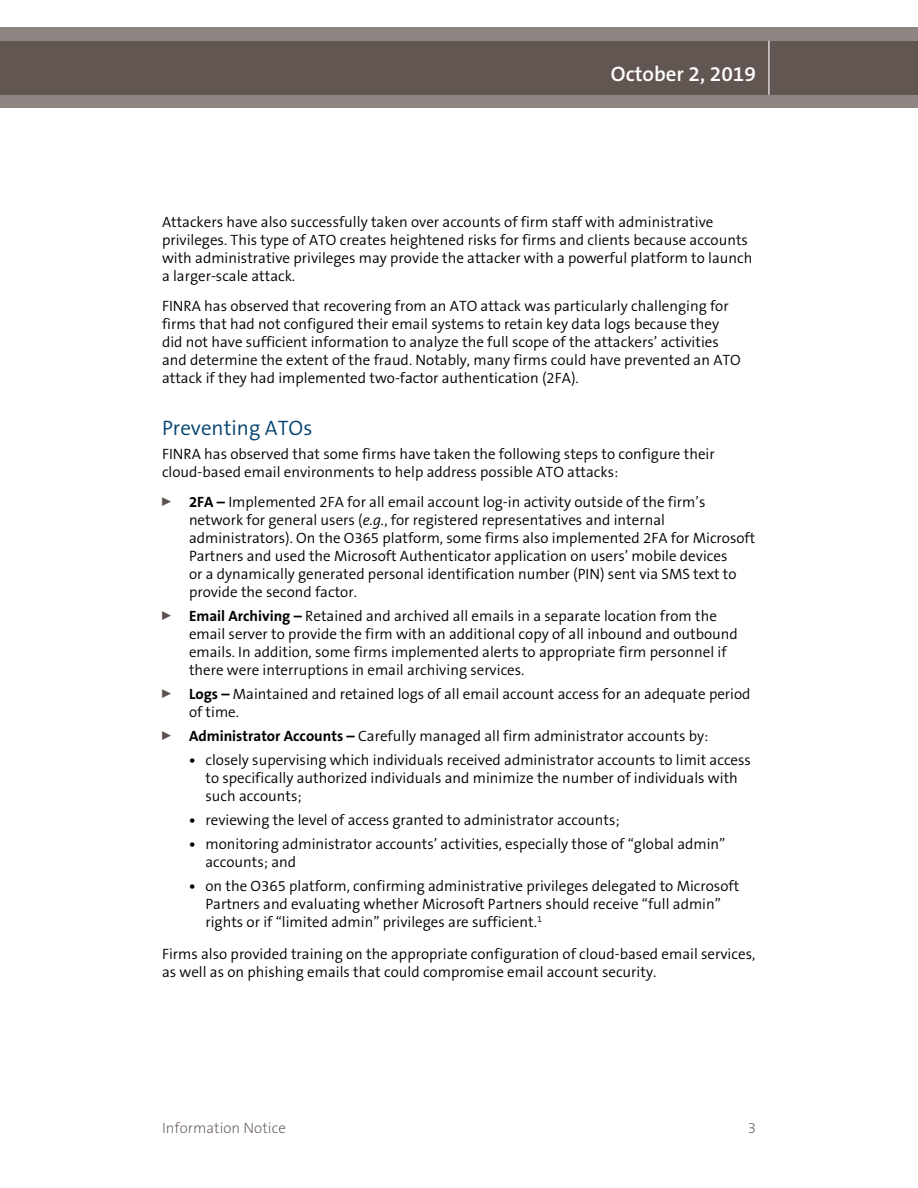
<style>
.page{position:relative;width:918px;height:1188px;background:#fff}
.page>*{position:absolute;margin:0;border:0;box-sizing:border-box;transform-origin:0 0}
.text_head{font:300 21px "The Sans B4";color:#004270}
.t1{font:600 21px "The Sans B6";color:#fff}
.text{font:300 15px/18px "The Sans B4";color:#000}
.t2{font:200 15px "The Sans B2";color:#5e514e}
.s1{font-family:"The Sans B7";font-weight:700}
.s2{font-style:italic}
</style>
<div class="page">
<svg style="left:0;top:27px;width:918px;height:81px;background:#706563"></svg>
<hr style="left:768px;top:41px;width:2px;height:54px;background:#fff">
<h1 class="t1" style="left:611px;top:62px;width:147px">October 2, 2019</h1>
<p class="text" style="left:162px;top:213px;width:592px">Attackers have also successfully taken over accounts of firm staff with administrative privileges. This type of ATO creates heightened risks for firms and clients because accounts with administrative privileges may provide the attacker with a powerful platform to launch a larger-scale attack.</p>
<p class="text" style="left:162px;top:297px;width:580px">FINRA has observed that recovering from an ATO attack was particularly challenging for firms that had not configured their email systems to retain key data logs because they did not have sufficient information to analyze the full scope of the attackers’ activities and determine the extent of the fraud. Notably, many firms could have prevented an ATO attack if they had implemented two-factor authentication (2FA).</p>
<p class="text_head" style="left:162px;top:417px;width:152px">Preventing ATOs</p>
<p class="text" style="left:162px;top:446px;width:554px">FINRA has observed that some firms have taken the following steps to configure their cloud-based email environments to help address possible ATO attacks:</p>
<p class="text" style="left:189px;top:494px;width:568px;text-indent:-27px"><sup>0</sup> <span class="s1">2FA –</span> Implemented 2FA for all email account log-in activity outside of the firm’s network for general users (<span class="s2">e.g.</span>, for registered representatives and internal administrators). On the O365 platform, some firms also implemented 2FA for Microsoft Partners and used the Microsoft Authenticator application on users’ mobile devices<br>or a dynamically generated personal identification number (PIN) sent via SMS text to provide the second factor.</p>
<p class="text" style="left:189px;top:608px;width:550px;text-indent:-27px"><sup>0</sup> <span class="s1">Email Archiving –</span> Retained and archived all emails in a separate location from the email server to provide the firm with an additional copy of all inbound and outbound emails. In addition, some firms implemented alerts to appropriate firm personnel if there were interruptions in email archiving services.</p>
<p class="text" style="left:189px;top:686px;width:563px;text-indent:-27px"><sup>0</sup> <span class="s1">Logs –</span> Maintained and retained logs of all email account access for an adequate period of time.</p>
<p class="text" style="left:162px;top:728px;width:548px"><sup>0</sup> <span class="s1">Administrator Accounts –</span> Carefully managed all firm administrator accounts by:</p>
<p class="text" style="left:206px;top:752px;width:547px;text-indent:-16px"><span class="s1">•</span> closely supervising which individuals received administrator accounts to limit access to specifically authorized individuals and minimize the number of individuals with such accounts;</p>
<p class="text" style="left:189px;top:812px;width:432px"><span class="s1">•</span> reviewing the level of access granted to administrator accounts;</p>
<p class="text" style="left:206px;top:836px;width:521px;text-indent:-16px"><span class="s1">•</span> monitoring administrator accounts’ activities, especially those of “global admin” accounts; and</p>
<p class="text" style="left:206px;top:878px;width:535px;text-indent:-16px"><span class="s1">•</span> on the O365 platform, confirming administrative privileges delegated to Microsoft<br>Partners and evaluating whether Microsoft Partners should receive “full admin” rights or if “limited admin” privileges are sufficient.<sup>1</sup></p>
<p class="text" style="left:162px;top:945px;width:595px">Firms also provided training on the appropriate configuration of cloud-based email services, as well as on phishing emails that could compromise email account security.</p>
<p class="t2" style="left:162px;top:1120px;width:125px">Information Notice</p>
<p class="t2" style="left:748px;top:1120px;width:10px">3</p>
</div>
